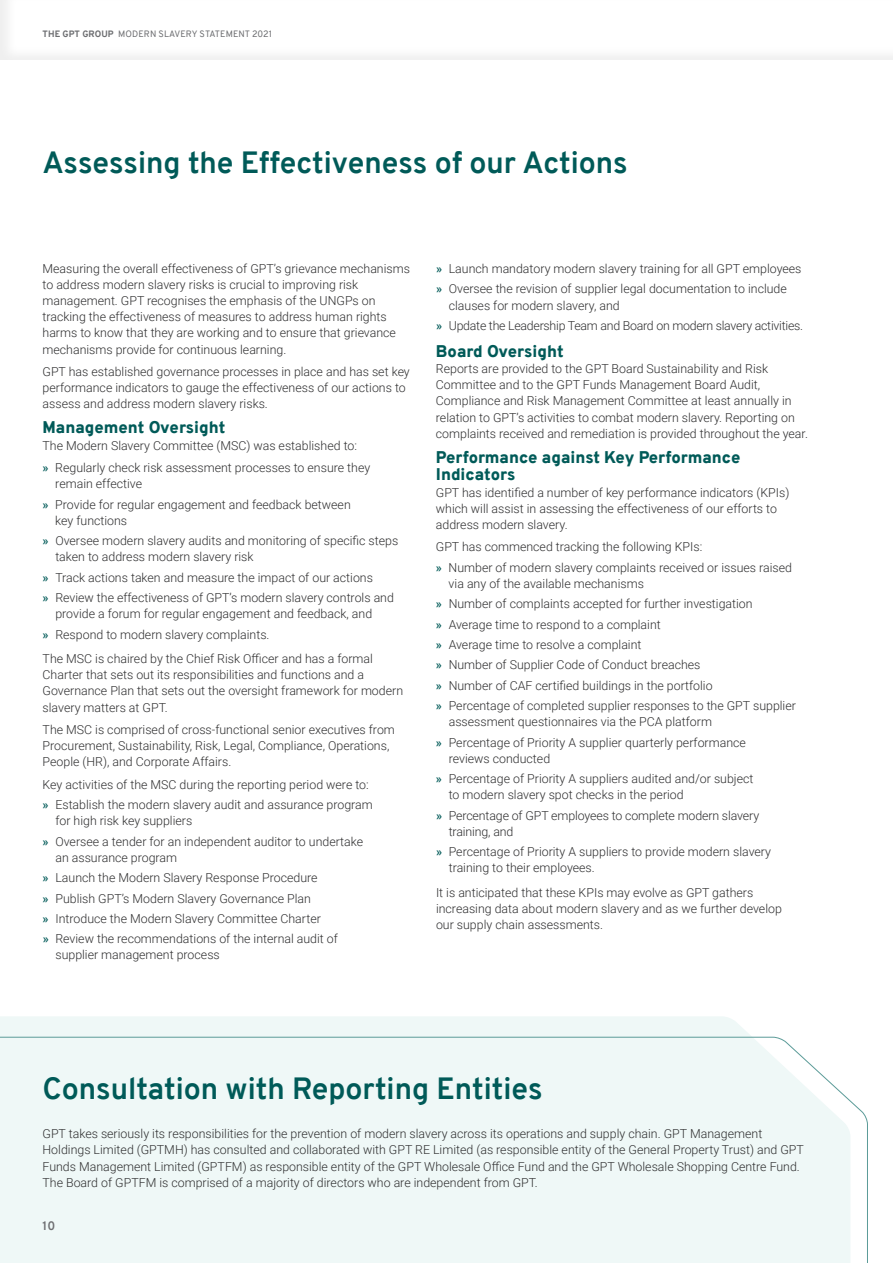
<style>
.page{position:relative;width:893px;height:1263px;background:#fff}
.page>*{position:absolute;margin:0;border:0;box-sizing:border-box;transform-origin:0 0}
.t1{font:700 30px "Overpass";color:#005a58}
.t2{font:900 16.5px/17.5px "Overpass";color:#005a58}
.t3{font:300 12.3px/20.4px "Roboto";color:#2e2e2f}
.t4{font:300 12.3px/20.4px "Roboto";letter-spacing:-.02em;color:#2e2e2f}
.t5{font:700 12px "Overpass";color:#6d6e71}
.t6{font:9px "Overpass";letter-spacing:.01em;color:#6d6e71}
.s1{font-weight:800}
.s2{font-weight:500;color:#005a58}
</style>
<div class="page">
<svg style="left:0;top:1016px;width:775px;height:21px;fill:#eff8f7"></svg>
<div style="left:0;top:1037px;width:868px;height:226px;background:#eff8f7"></div>
<p class="t6" style="left:43px;top:28px;width:231px"><span class="s1">THE GPT GROUP</span> MODERN SLAVERY STATEMENT 2021</p>
<h1 class="t1" style="left:42px;top:141px;width:587px">Assessing the Effectiveness of our Actions</h1>
<p class="t3" style="left:43px;top:260px;width:369px;line-height:16px">Measuring the overall effectiveness of GPT’s grievance mechanisms to address modern slavery risks is crucial to improving risk management. GPT recognises the emphasis of the UNGPs on tracking the effectiveness of measures to address human rights harms to know that they are working and to ensure that grievance mechanisms provide for continuous learning.</p>
<p class="t3" style="left:43px;top:363px;width:369px;line-height:16px">GPT has established governance processes in place and has set key performance indicators to gauge the effectiveness of our actions to assess and address modern slavery risks.</p>
<h2 class="t2" style="left:43px;top:419px;width:184px">Management Oversight</h2>
<p class="t3" style="left:43px;top:433px;width:329px;line-height:22.5px">The Modern Slavery Committee (MSC) was established to:<br><span class="s2">»</span> Regularly check risk assessment processes to ensure they</p>
<p class="t3" style="left:43px;top:473px;width:310px;text-indent:13px">remain effective<br><span class="s2">»</span> Provide for regular engagement and feedback between</p>
<p class="t3" style="left:43px;top:510px;width:357px;text-indent:13px">key functions<br><span class="s2">»</span> Oversee modern slavery audits and monitoring of specific steps</p>
<p class="t3" style="left:43px;top:546px;width:353px;text-indent:13px">taken to address modern slavery risk<br><span class="s2">»</span> Track actions taken and measure the impact of our actions<br><span class="s2">»</span> Review the effectiveness of GPT’s modern slavery controls and</p>
<p class="t3" style="left:43px;top:603px;width:331px;text-indent:13px">provide a forum for regular engagement and feedback, and <span class="s2">»</span> Respond to modern slavery complaints.</p>
<p class="t3" style="left:43px;top:650px;width:362px;line-height:16px">The MSC is chaired by the Chief Risk Officer and has a formal Charter that sets out its responsibilities and functions and a Governance Plan that sets out the oversight framework for modern slavery matters at GPT.</p>
<p class="t3" style="left:43px;top:721px;width:354px;line-height:16px">The MSC is comprised of cross-functional senior executives from<br>Procurement, Sustainability, Risk, Legal, Compliance, Operations,<br>People (HR), and Corporate Affairs.</p>
<p class="t3" style="left:43px;top:774px;width:332px">Key activities of the MSC during the reporting period were to: <span class="s2">»</span> Establish the modern slavery audit and assurance program</p>
<p class="t3" style="left:43px;top:810px;width:322px;text-indent:13px">for high risk key suppliers<br><span class="s2">»</span> Oversee a tender for an independent auditor to undertake</p>
<p class="t3" style="left:43px;top:847px;width:297px;text-indent:13px">an assurance program<br><span class="s2">»</span> Launch the Modern Slavery Response Procedure<br><span class="s2">»</span> Publish GPT’s Modern Slavery Governance Plan<br><span class="s2">»</span> Introduce the Modern Slavery Committee Charter<br><span class="s2">»</span> Review the recommendations of the internal audit of</p>
<p class="t3" style="left:55px;top:944px;width:166px">supplier management process</p>
<p class="t3" style="left:436px;top:258px;width:367px"><span class="s2">»</span> Launch mandatory modern slavery training for all GPT employees <span class="s2">»</span> Oversee the revision of supplier legal documentation to include</p>
<p class="t4" style="left:436px;top:294px;width:369px;text-indent:13px">clauses for modern slavery, and<br><span class="s2">»</span> Update the Leadership Team and Board on modern slavery activities.</p>
<h2 class="t2" style="left:436px;top:343px;width:129px">Board Oversight</h2>
<p class="t3" style="left:436px;top:360px;width:374px;line-height:16px">Reports are provided to the GPT Board Sustainability and Risk Committee and to the GPT Funds Management Board Audit, Compliance and Risk Management Committee at least annually in relation to GPT’s activities to combat modern slavery. Reporting on complaints received and remediation is provided throughout the year.</p>
<h2 class="t2" style="left:436px;top:448px;width:306px">Performance against Key Performance<br>Indicators</h2>
<p class="t3" style="left:436px;top:484px;width:355px;line-height:16px">GPT has identified a number of key performance indicators (KPIs) which will assist in assessing the effectiveness of our efforts to address modern slavery.</p>
<p class="t3" style="left:436px;top:536px;width:358px">GPT has commenced tracking the following KPIs:<br><span class="s2">»</span> Number of modern slavery complaints received or issues raised</p>
<p class="t3" style="left:436px;top:573px;width:362px;text-indent:13px">via any of the available mechanisms<br><span class="s2">»</span> Number of complaints accepted for further investigation<br><span class="s2">»</span> Average time to respond to a complaint<br><span class="s2">»</span> Average time to resolve a complaint<br><span class="s2">»</span> Number of Supplier Code of Conduct breaches<br><span class="s2">»</span> Number of CAF certified buildings in the portfolio<br><span class="s2">»</span> Percentage of completed supplier responses to the GPT supplier</p>
<p class="t3" style="left:436px;top:711px;width:311px;text-indent:13px">assessment questionnaires via the PCA platform<br><span class="s2">»</span> Percentage of Priority A supplier quarterly performance</p>
<p class="t3" style="left:436px;top:748px;width:319px;text-indent:13px">reviews conducted<br><span class="s2">»</span> Percentage of Priority A suppliers audited and/or subject</p>
<p class="t3" style="left:436px;top:784px;width:325px;text-indent:13px">to modern slavery spot checks in the period<br><span class="s2">»</span> Percentage of GPT employees to complete modern slavery</p>
<p class="t3" style="left:436px;top:821px;width:337px;text-indent:13px">training, and<br><span class="s2">»</span> Percentage of Priority A suppliers to provide modern slavery</p>
<p class="t3" style="left:436px;top:855px;width:319px;line-height:24.6px;text-indent:13px">training to their employees.<br>It is anticipated that these KPIs may evolve as GPT gathers</p>
<p class="t3" style="left:436px;top:900px;width:347px;line-height:16px">increasing data about modern slavery and as we further develop our supply chain assessments.</p>
<h1 class="t1" style="left:43px;top:1067px;width:502px">Consultation with Reporting Entities</h1>
<p class="t3" style="left:43px;top:1125px;width:763px;line-height:16px">GPT takes seriously its responsibilities for the prevention of modern slavery across its operations and supply chain. GPT Management Holdings Limited (GPTMH) has consulted and collaborated with GPT RE Limited (as responsible entity of the General Property Trust) and GPT Funds Management Limited (GPTFM) as responsible entity of the GPT Wholesale Office Fund and the GPT Wholesale Shopping Centre Fund.<br>The Board of GPTFM is comprised of a majority of directors who are independent from GPT.</p>
<p class="t5" style="left:43px;top:1217px;width:14px">10</p>
</div>
